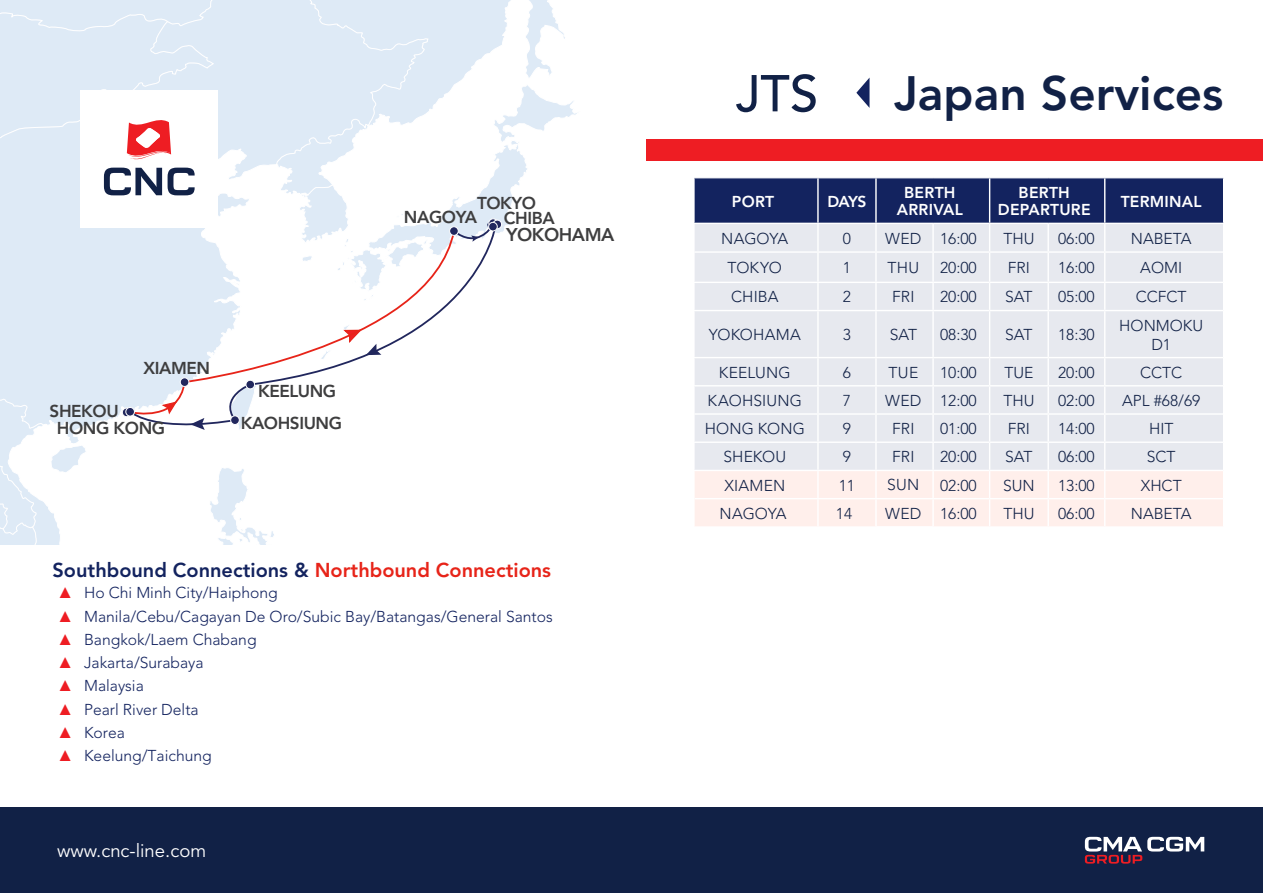
<style>
.page{position:relative;width:1263px;height:893px;background:#fff}
.page>*{position:absolute;margin:0;border:0;box-sizing:border-box;transform-origin:0 0}
._2__Subtitle_service{font:500 51.3px "Avenir LT Std";color:#112146}
.t1{font:800 47.85px "Avenir LT Std";color:#112146}
.t2{font:800 19.95px "Avenir LT Std";color:#13235f}
.t3{font:18.6px "Avenir LT Std";color:#fff}
.t4{font:800 18.3px "Avenir LT Std";letter-spacing:-.025em;color:#3e3e3f}
.t5{font:800 17.1px/17.4px "Avenir LT Std";letter-spacing:-.025em;color:#3e3e3f}
.t6{font:300 15.6px/18.8px "Avenir LT Std";color:#112146;text-align:center}
.t7{font:300 15.6px "Avenir LT Std";color:#13235f}
.t8{font:800 15.6px/17.1px "Avenir LT Std";letter-spacing:.015em;color:#fff;text-align:center}
.s1{color:#e72419}
.s2{font-family:"Arial Narrow";font-weight:400;color:#ee1d23}
</style>
<div class="page">
<div style="left:695px;top:311px;width:528px;height:46px;background:#e7e9ef"></div>
<hr style="left:817px;top:311px;width:2px;height:46px;background:#fff">
<hr style="left:1047px;top:311px;width:2px;height:46px;background:#fff">
<hr style="left:1104px;top:311px;width:1px;height:46px;background:#fff">
<svg style="left:694px;top:178px;width:530px;height:132px;background:#a1a7bf"></svg>
<hr style="left:989px;top:311px;width:1px;height:46px;background:#fff">
<svg style="left:695px;top:358px;width:528px;height:168px;background:#efebee"></svg>
<hr style="left:876px;top:223px;width:57px;height:1px;background:#fff">
<hr style="left:875px;top:224px;width:2px;height:27px;background:#fff">
<hr style="left:932px;top:224px;width:2px;height:27px;background:#fff">
<hr style="left:876px;top:251px;width:57px;height:2px;background:#fff">
<hr style="left:876px;top:282px;width:57px;height:1px;background:#fff">
<hr style="left:875px;top:283px;width:2px;height:27px;background:#fff">
<hr style="left:932px;top:283px;width:2px;height:27px;background:#fff">
<hr style="left:875px;top:358px;width:2px;height:27px;background:#fff">
<hr style="left:932px;top:358px;width:2px;height:27px;background:#fff">
<hr style="left:876px;top:385px;width:57px;height:1px;background:#fff">
<hr style="left:876px;top:413px;width:57px;height:2px;background:#fff">
<hr style="left:875px;top:415px;width:2px;height:26px;background:#fff">
<hr style="left:932px;top:415px;width:2px;height:26px;background:#fff">
<hr style="left:876px;top:441px;width:57px;height:2px;background:#fff">
<hr style="left:876px;top:470px;width:57px;height:1px;background:#fff">
<hr style="left:875px;top:471px;width:2px;height:27px;background:#fff">
<hr style="left:932px;top:471px;width:2px;height:27px;background:#fff">
<hr style="left:876px;top:498px;width:57px;height:1px;background:#fff">
<hr style="left:875px;top:499px;width:2px;height:27px;background:#fff">
<hr style="left:932px;top:499px;width:2px;height:27px;background:#fff">
<hr style="left:875px;top:253px;width:2px;height:29px;background:#fff">
<hr style="left:932px;top:253px;width:2px;height:29px;background:#fff">
<hr style="left:875px;top:311px;width:2px;height:46px;background:#fff">
<hr style="left:932px;top:311px;width:2px;height:46px;background:#fff">
<hr style="left:875px;top:386px;width:2px;height:27px;background:#fff">
<hr style="left:932px;top:386px;width:2px;height:27px;background:#fff">
<hr style="left:875px;top:443px;width:2px;height:27px;background:#fff">
<hr style="left:932px;top:443px;width:2px;height:27px;background:#fff">
<div style="left:0;top:807px;width:1263px;height:86px;background:#112146"></div>
<svg style="left:1085px;top:837px;width:119px;height:27px"></svg>
<svg style="left:856px;top:78px;width:13px;height:29px"></svg>
<div style="left:647px;top:139px;width:616px;height:21px;background:#ee1d23"></div>
<svg style="left:0;top:0;width:577px;height:545px"></svg>
<p class="t5" style="left:144px;top:360px;width:68px">XIAMEN</p>
<p class="t5" style="left:57px;top:402px;width:110px;text-indent:-7px">SHEKOU<br>HONG KONG</p>
<p class="t5" style="left:258px;top:383px;width:80px">KEELUNG</p>
<p class="t5" style="left:241px;top:415px;width:103px">KAOHSIUNG</p>
<p class="t5" style="left:504px;top:196px;width:52px;line-height:15.1px;text-indent:-27px">TOKYO<br>CHIBA</p>
<p class="t4" style="left:506px;top:223px;width:110px">YOKOHAMA</p>
<p class="t5" style="left:404px;top:209px;width:75px">NAGOYA</p>
<p class="t2" style="left:52px;top:558px;width:500px">Southbound Connections &amp; <span class="s1">Northbound Connections</span></p>
<p class="t7" style="left:60px;top:584px;width:219px"><span class="s2">▲</span> Ho Chi Minh City/Haiphong</p>
<p class="t7" style="left:60px;top:607px;width:494px"><span class="s2">▲</span> Manila/Cebu/Cagayan De Oro/Subic Bay/Batangas/General Santos</p>
<p class="t7" style="left:60px;top:630px;width:198px"><span class="s2">▲</span> Bangkok/Laem Chabang</p>
<p class="t7" style="left:60px;top:654px;width:145px"><span class="s2">▲</span> Jakarta/Surabaya</p>
<p class="t7" style="left:60px;top:677px;width:86px"><span class="s2">▲</span> Malaysia</p>
<p class="t7" style="left:60px;top:700px;width:140px"><span class="s2">▲</span> Pearl River Delta</p>
<p class="t7" style="left:60px;top:723px;width:67px"><span class="s2">▲</span> Korea</p>
<p class="t7" style="left:60px;top:747px;width:153px"><span class="s2">▲</span> Keelung/Taichung</p>
<p class="t3" style="left:57px;top:840px;width:151px">www.cnc-line.com</p>
<p class="_2__Subtitle_service" style="left:736px;top:64px;width:84px">JTS</p>
<h2 class="t1" style="left:894px;top:65px;width:331px">Japan Services</h2>
<p class="t8" style="left:732px;top:193px;width:44px">PORT</p>
<p class="t8" style="left:827px;top:193px;width:41px">DAYS</p>
<p class="t8" style="left:897px;top:184px;width:67px">BERTH<br>ARRIVAL</p>
<p class="t8" style="left:1019px;top:184px;width:53px">BERTH</p>
<p class="t8" style="left:998px;top:201px;width:94px">DEPARTURE</p>
<p class="t8" style="left:1121px;top:193px;width:82px">TERMINAL</p>
<p class="t6" style="left:721px;top:229px;width:68px">NAGOYA</p>
<p class="t6" style="left:843px;top:229px;width:10px">0</p>
<p class="t6" style="left:885px;top:229px;width:38px">WED</p>
<p class="t6" style="left:940px;top:229px;width:38px">16:00</p>
<p class="t6" style="left:1003px;top:229px;width:33px">THU</p>
<p class="t6" style="left:1058px;top:229px;width:38px">06:00</p>
<p class="t6" style="left:1131px;top:229px;width:62px">NABETA</p>
<p class="t6" style="left:728px;top:259px;width:56px">TOKYO</p>
<p class="t6" style="left:843px;top:259px;width:10px">1</p>
<p class="t6" style="left:887px;top:258px;width:33px">THU</p>
<p class="t6" style="left:940px;top:259px;width:38px">20:00</p>
<p class="t6" style="left:1008px;top:259px;width:24px">FRI</p>
<p class="t6" style="left:1058px;top:259px;width:38px">16:00</p>
<p class="t6" style="left:1140px;top:259px;width:43px">AOMI</p>
<p class="t6" style="left:731px;top:288px;width:49px">CHIBA</p>
<p class="t6" style="left:843px;top:288px;width:10px">2</p>
<p class="t6" style="left:892px;top:288px;width:24px">FRI</p>
<p class="t6" style="left:940px;top:288px;width:38px">20:00</p>
<p class="t6" style="left:1005px;top:288px;width:29px">SAT</p>
<p class="t6" style="left:1058px;top:288px;width:38px">05:00</p>
<p class="t6" style="left:1136px;top:288px;width:52px">CCFCT</p>
<p class="t6" style="left:709px;top:325px;width:94px">YOKOHAMA</p>
<p class="t6" style="left:843px;top:325px;width:10px">3</p>
<p class="t6" style="left:890px;top:325px;width:29px">SAT</p>
<p class="t6" style="left:940px;top:325px;width:38px">08:30</p>
<p class="t6" style="left:1005px;top:325px;width:29px">SAT</p>
<p class="t6" style="left:1058px;top:325px;width:38px">18:30</p>
<p class="t6" style="left:1119px;top:316px;width:85px">HONMOKU<br>D1</p>
<p class="t6" style="left:719px;top:363px;width:73px">KEELUNG</p>
<p class="t6" style="left:843px;top:363px;width:10px">6</p>
<p class="t6" style="left:888px;top:363px;width:31px">TUE</p>
<p class="t6" style="left:940px;top:363px;width:38px">10:00</p>
<p class="t6" style="left:1004px;top:363px;width:31px">TUE</p>
<p class="t6" style="left:1058px;top:363px;width:38px">20:00</p>
<p class="t6" style="left:1140px;top:363px;width:44px">CCTC</p>
<p class="t6" style="left:707px;top:391px;width:96px">KAOHSIUNG</p>
<p class="t6" style="left:843px;top:391px;width:10px">7</p>
<p class="t6" style="left:885px;top:391px;width:38px">WED</p>
<p class="t6" style="left:940px;top:391px;width:38px">12:00</p>
<p class="t6" style="left:1003px;top:391px;width:33px">THU</p>
<p class="t6" style="left:1058px;top:391px;width:38px">02:00</p>
<p class="t6" style="left:1122px;top:391px;width:80px">APL #68/69</p>
<p class="t6" style="left:705px;top:419px;width:102px">HONG KONG</p>
<p class="t6" style="left:843px;top:419px;width:10px">9</p>
<p class="t6" style="left:892px;top:419px;width:24px">FRI</p>
<p class="t6" style="left:940px;top:419px;width:38px">01:00</p>
<p class="t6" style="left:1008px;top:419px;width:24px">FRI</p>
<p class="t6" style="left:1058px;top:419px;width:38px">14:00</p>
<p class="t6" style="left:1149px;top:419px;width:26px">HIT</p>
<p class="t6" style="left:723px;top:448px;width:64px">SHEKOU</p>
<p class="t6" style="left:843px;top:448px;width:10px">9</p>
<p class="t6" style="left:892px;top:448px;width:24px">FRI</p>
<p class="t6" style="left:940px;top:448px;width:38px">20:00</p>
<p class="t6" style="left:1005px;top:448px;width:29px">SAT</p>
<p class="t6" style="left:1058px;top:448px;width:38px">06:00</p>
<p class="t6" style="left:1147px;top:448px;width:30px">SCT</p>
<p class="t6" style="left:724px;top:476px;width:62px">XIAMEN</p>
<p class="t6" style="left:839px;top:476px;width:18px">11</p>
<p class="t6" style="left:887px;top:476px;width:34px">SUN</p>
<p class="t6" style="left:940px;top:476px;width:38px">02:00</p>
<p class="t6" style="left:1003px;top:476px;width:33px">SUN</p>
<p class="t6" style="left:1058px;top:476px;width:38px">13:00</p>
<p class="t6" style="left:1141px;top:476px;width:42px">XHCT</p>
<p class="t6" style="left:720px;top:504px;width:68px">NAGOYA</p>
<p class="t6" style="left:836px;top:504px;width:18px">14</p>
<p class="t6" style="left:885px;top:504px;width:38px">WED</p>
<p class="t6" style="left:940px;top:504px;width:38px">16:00</p>
<p class="t6" style="left:1003px;top:504px;width:33px">THU</p>
<p class="t6" style="left:1058px;top:504px;width:38px">06:00</p>
<p class="t6" style="left:1131px;top:504px;width:62px">NABETA</p>
</div>
